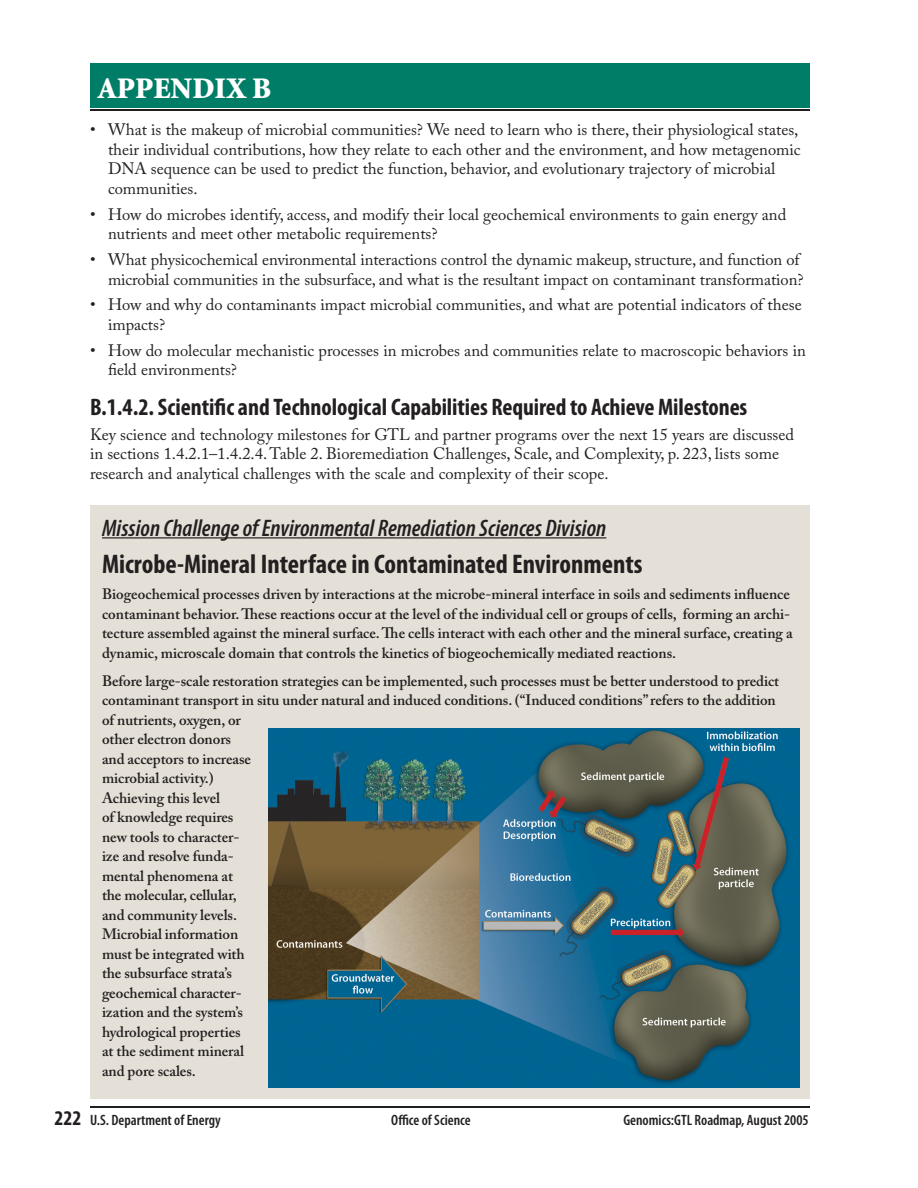
<style>
.page{position:relative;width:918px;height:1188px;background:#fff}
.page>*{position:absolute;margin:0;border:0;box-sizing:border-box;transform-origin:0 0}
.t1{font:900 30px "Minion Std";color:#fff}
.t2{font:700 condensed 27px "Myriad Pro";color:#231f20}
.t3{font:700 condensed 24px "Myriad Pro";letter-spacing:-.005em;color:#231f20}
.t4{font:italic 600 condensed 24px "Myriad Pro";color:#231f20}
.t5{font:16.5px/19.5px "Adobe Caslon Pro";color:#231f20}
.t6{font:600 15px/19.5px "Adobe Caslon Pro";letter-spacing:-.005em;color:#231f20}
.t7{font:600 condensed 15px "Myriad Pro";color:#231f20}
.s1{font-weight:700;font-size:21px}
</style>
<div class="page">
<div style="left:90px;top:63px;width:720px;height:45px;background:#007d67"></div>
<hr style="left:90px;top:110px;width:720px;height:1px;background:#231f20">
<hr style="left:90px;top:1106px;width:720px;height:2px;background:#231f20">
<div style="left:90px;top:506px;width:720px;height:594px;background:#e5e0d7"></div>
<hr style="left:102px;top:537px;width:504px;height:1px;background:#231f20">
<img style="left:268px;top:729px;width:531px;height:358px">
<h1 class="t1" style="left:97px;top:74px;width:176px">APPENDIX B</h1>
<p class="t5" style="left:108px;top:120px;width:694px">What is the makeup of microbial communities? We need to learn who is there, their physiological states, their individual contributions, how they relate to each other and the environment, and how metagenomic DNA sequence can be used to predict the function, behavior, and evolutionary trajectory of microbial communities.</p>
<p class="t5" style="left:108px;top:204px;width:680px">How do microbes identify, access, and modify their local geochemical environments to gain energy and nutrients and meet other metabolic requirements?</p>
<p class="t5" style="left:108px;top:250px;width:697px">What physicochemical environmental interactions control the dynamic makeup, structure, and function of microbial communities in the subsurface, and what is the resultant impact on contaminant transformation?</p>
<p class="t5" style="left:108px;top:295px;width:695px">How and why do contaminants impact microbial communities, and what are potential indicators of these impacts?</p>
<p class="t5" style="left:108px;top:340px;width:699px">How do molecular mechanistic processes in microbes and communities relate to macroscopic behaviors in field environments?</p>
<h3 class="t3" style="left:90px;top:393px;width:659px">B.1.4.2. Scientific and Technological Capabilities Required to Achieve Milestones</h3>
<p class="t5" style="left:90px;top:424px;width:706px">Key science and technology milestones for GTL and partner programs over the next 15 years are discussed in sections 1.4.2.1–1.4.2.4. Table 2. Bioremediation Challenges, Scale, and Complexity, p. 223, lists some research and analytical challenges with the scale and complexity of their scope.</p>
<p class="t5" style="left:90px;top:120px;width:7px">•</p>
<p class="t5" style="left:90px;top:204px;width:7px">•</p>
<p class="t5" style="left:90px;top:250px;width:7px">•</p>
<p class="t5" style="left:90px;top:295px;width:7px">•</p>
<p class="t5" style="left:90px;top:340px;width:7px">•</p>
<h3 class="t4" style="left:102px;top:515px;width:506px">Mission Challenge of Environmental Remediation Sciences Division</h3>
<h2 class="t2" style="left:102px;top:549px;width:542px">Microbe-Mineral Interface in Contaminated Environments</h2>
<p class="t6" style="left:102px;top:584px;width:692px">Biogeochemical processes driven by interactions at the microbe-mineral interface in soils and sediments influence contaminant behavior. These reactions occur at the level of the individual cell or groups of cells, forming an archi&shy;tecture assembled against the mineral surface. The cells interact with each other and the mineral surface, creating a dynamic, microscale domain that controls the kinetics of biogeochemically mediated reactions.</p>
<p class="t6" style="left:102px;top:671px;width:679px">Before large-scale restoration strategies can be implemented, such processes must be better understood to predict contaminant transport in situ under natural and induced conditions. (“Induced conditions” refers to the addition of nutrients, oxygen, or<br>other electron donors<br>and acceptors to increase<br>microbial activity.)<br>Achieving this level<br>of knowledge requires<br>new tools to character-<br>ize and resolve funda-<br>mental phenomena at<br>the molecular, cellular,<br>and community levels.<br>Microbial information<br>must be integrated with<br>the subsurface strata’s<br>geochemical character-<br>ization and the system’s<br>hydrological properties<br>at the sediment mineral<br>and pore scales.</p>
<p class="t7" style="left:54px;top:1112px;width:168px"><span class="s1">222</span> U.S. Department of Energy</p>
<p class="t7" style="left:391px;top:1112px;width:81px">Office of Science</p>
<p class="t7" style="left:623px;top:1112px;width:187px">Genomics:GTL Roadmap, August 2005</p>
</div>
